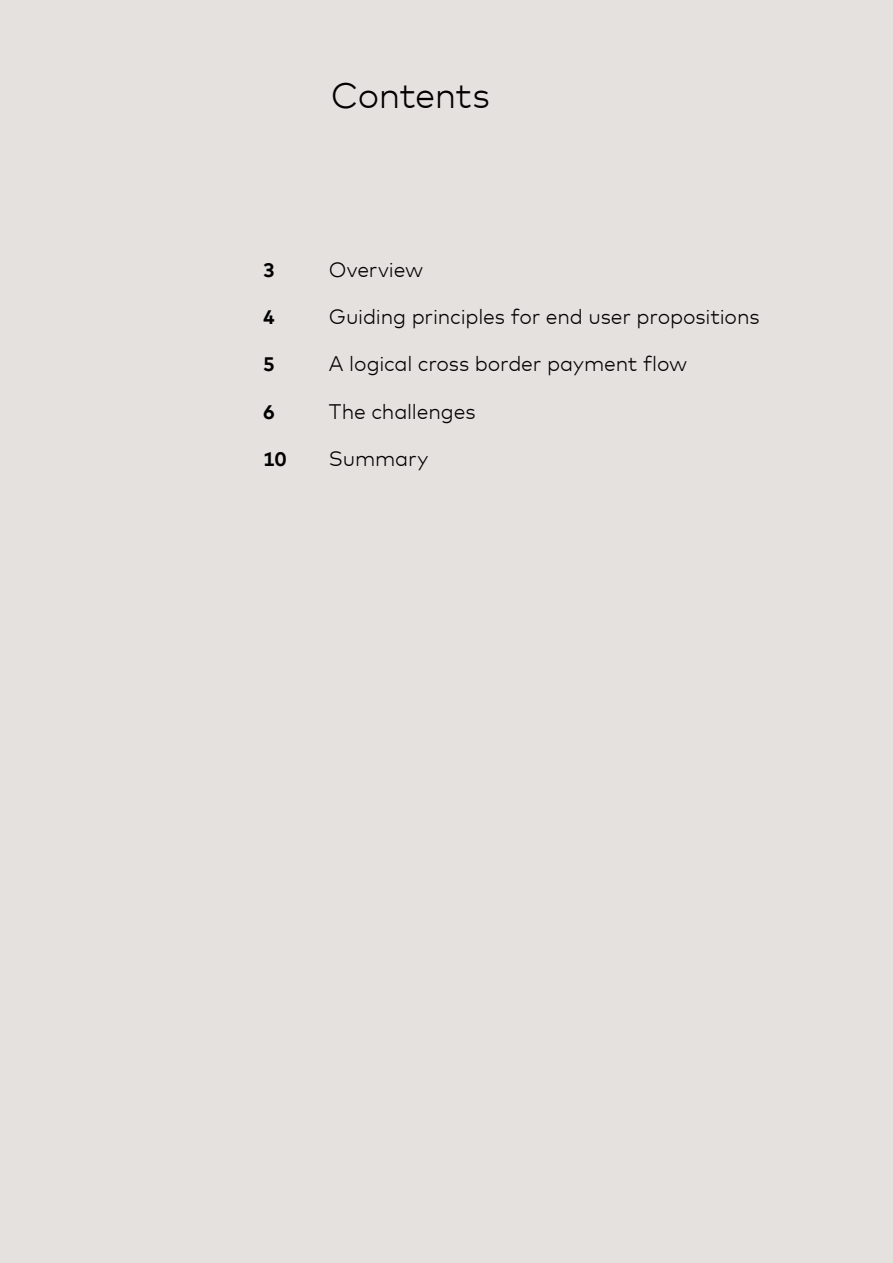
<style>
.page{position:relative;width:893px;height:1263px;background:#e5e1de}
.page>*{position:absolute;margin:0;border:0;box-sizing:border-box;transform-origin:0 0}
.t1{font:300 36px "Mark Offc For MC";letter-spacing:-.01em;color:#000}
.t2{font:300 21px "Mark Offc For MC";letter-spacing:-.005em;color:#000}
.t3{font:700 19.5px "Mark Offc For MC";color:#000}
</style>
<div class="page">
<h1 class="t1" style="left:331px;top:68px;width:161px">Contents</h1>
<p class="t3" style="left:263px;top:255px;width:13px">3</p>
<p class="t2" style="left:329px;top:254px;width:96px">Overview</p>
<p class="t3" style="left:263px;top:302px;width:13px">4</p>
<p class="t2" style="left:329px;top:301px;width:432px">Guiding principles for end user propositions</p>
<p class="t3" style="left:263px;top:350px;width:13px">5</p>
<p class="t2" style="left:329px;top:348px;width:360px">A logical cross border payment flow</p>
<p class="t3" style="left:263px;top:397px;width:13px">6</p>
<p class="t2" style="left:329px;top:395px;width:148px">The challenges</p>
<p class="t3" style="left:263px;top:444px;width:25px">10</p>
<p class="t2" style="left:329px;top:443px;width:101px">Summary</p>
</div>
